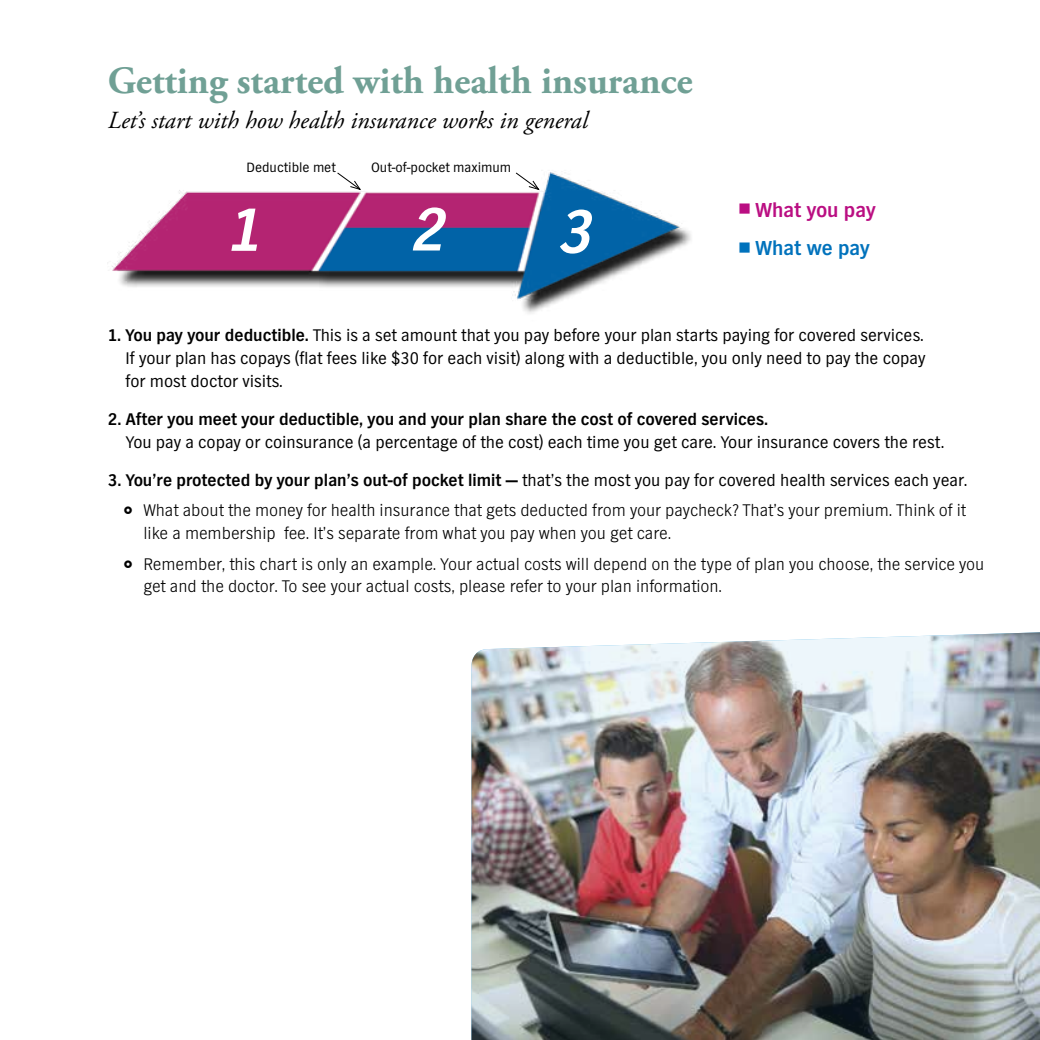
<style>
.page{position:relative;width:1040px;height:1040px;background:#fff}
.page>*{position:absolute;margin:0;border:0;box-sizing:border-box;transform-origin:0 0}
.t1{font:italic 700 63px "TV Nord EF";color:#fff}
.t2{font:700 38.5px "Adobe Garamond Pro";color:#70a095}
.t3{font:italic 24.5px "Adobe Garamond Pro";color:#000}
.t4{font:700 21px "TV Nord EF";letter-spacing:-.005em;color:#ba0e82}
.t5{font:700 21px "TV Nord EF";color:#0072bc}
.t6{font:300 17.5px/29.8px "TV Nord EF";color:#000;text-align:right}
.t7{font:17.5px/22.8px "TV Nord EF";color:#000;text-align:justify}
.t8{font:700 17.5px "TV Nord EF";color:#000}
.t9{font:14px "TV Nord EF";color:#000}
.s1{font-weight:700}
.s2{font-weight:400}
</style>
<div class="page">
<img style="left:471px;top:632px;width:569px;height:408px">
<img style="left:112px;top:172px;width:579px;height:142px">
<svg style="left:337px;top:172px;width:24px;height:18px"></svg>
<svg style="left:515px;top:172px;width:24px;height:18px"></svg>
<h2 class="t2" style="left:108px;top:58px;width:586px">Getting started with health insurance</h2>
<h3 class="t3" style="left:108px;top:105px;width:481px">Let’s start with how health insurance works in general</h3>
<p class="t9" style="left:246px;top:160px;width:91px">Deductible met</p>
<p class="t9" style="left:371px;top:160px;width:142px">Out-of-pocket maximum</p>
<h1 class="t1" style="left:228px;top:195px;width:36px">1</h1>
<h1 class="t1" style="left:412px;top:195px;width:36px">2</h1>
<h1 class="t1" style="left:559px;top:197px;width:36px">3</h1>
<p class="t4" style="left:738px;top:198px;width:139px">■ What you pay</p>
<p class="t5" style="left:738px;top:237px;width:133px">■ What we pay</p>
<p class="t7" style="left:126px;top:324px;width:801px;text-indent:-18px"><span class="s1">1. You pay your deductible.</span> This is a set amount that you pay before your plan starts paying for covered services.<br>If your plan has copays (flat fees like $30 for each visit) along with a deductible, you only need to pay the copay for most doctor visits.</p>
<p class="t8" style="left:108px;top:410px;width:662px">2. After you meet your deductible, you and your plan share the cost of covered services.</p>
<p class="t7" style="left:126px;top:430px;width:820px">You pay a copay or coinsurance (a percentage of the cost) each time you get care. Your insurance covers the rest.</p>
<p class="t6" style="left:108px;top:465px;width:861px"><span class="s1">3. You’re protected by your plan’s out-of pocket limit —</span> <span class="s2">that’s the most you pay for covered health services each year.<br></span>What about the money for health insurance that gets deducted from your paycheck? That’s your premium. Think of it</p>
<p class="t6" style="left:143px;top:517px;width:842px;line-height:30.6px;text-align:left">like a membership fee. It’s separate from what you pay when you get care.<br>Remember, this chart is only an example. Your actual costs will depend on the type of plan you choose, the service you</p>
<p class="t6" style="left:143px;top:571px;width:580px">get and the doctor. To see your actual costs, please refer to your plan information.</p>
</div>
